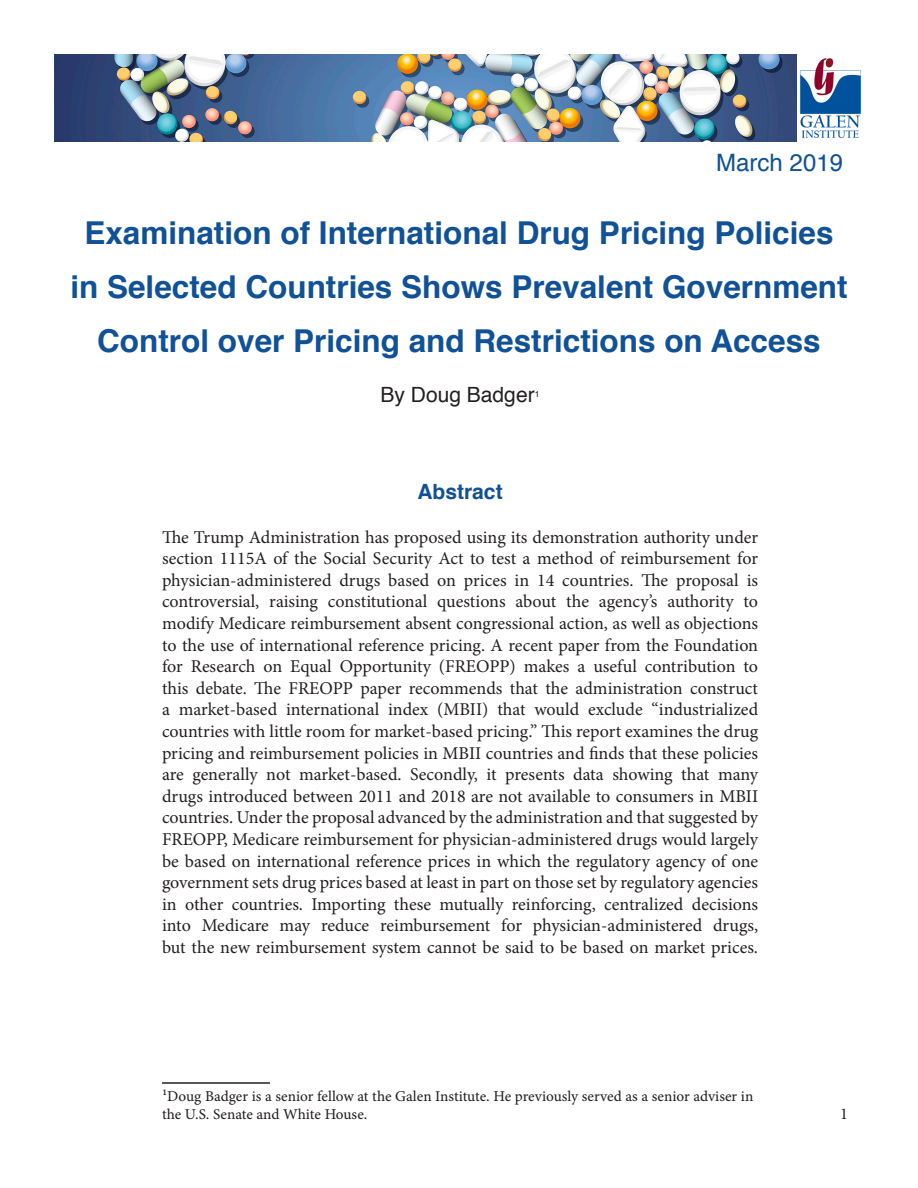
<style>
.page{position:relative;width:918px;height:1188px;background:#fff}
.page>*{position:absolute;margin:0;border:0;box-sizing:border-box;transform-origin:0 0}
.t1{font:700 31.5px/54px "Helvetica";color:#105198;text-align:center}
.Main_Heading_2{font:24px "Helvetica";color:#105198}
.t2{font:21px "Helvetica";color:#231f20}
.t3{font:700 21px "Helvetica";color:#105198}
.t4{font:18px/21.6px "Minion Pro";color:#231f20;text-align:justify}
.t5{font:16.5px "Minion Pro";color:#231f20}
.t6{font:15px/18px "Minion Pro Capt";letter-spacing:-.005em;color:#231f20}
.t7{font:8.7px "Helvetica";color:#231f20}
</style>
<div class="page">
<img style="left:54px;top:54px;width:743px;height:88px">
<hr style="left:162px;top:1082px;width:108px;height:2px;background:#231f20">
<img style="left:800px;top:58px;width:61px;height:80px">
<p class="Main_Heading_2" style="left:716px;top:144px;width:128px">March 2019</p>
<p class="t1" style="left:70px;top:206px;width:779px">Examination of International Drug Pricing Policies in Selected Countries Shows Prevalent Government<br>Control over Pricing and Restrictions on Access</p>
<p class="t2" style="left:381px;top:379px;width:156px">By Doug Badger</p>
<p class="t7" style="left:535px;top:387px;width:6px">1</p>
<p class="t3" style="left:417px;top:475px;width:87px">Abstract</p>
<p class="t4" style="left:162px;top:526px;width:598px">The Trump Administration has proposed using its demonstration authority under section 1115A of the Social Security Act to test a method of reimbursement for physician-administered drugs based on prices in 14 countries. The proposal is controversial, raising constitutional questions about the agency’s authority to modify Medicare reimbursement absent congressional action, as well as objections to the use of international reference pricing. A recent paper from the Foundation for Research on Equal Opportunity (FREOPP) makes a useful contribution to this debate. The FREOPP paper recommends that the administration construct a market-based international index (MBII) that would exclude “industrialized countries with little room for market-based pricing.” This report examines the drug pricing and reimbursement policies in MBII countries and finds that these policies are generally not market-based. Secondly, it presents data showing that many drugs introduced between 2011 and 2018 are not available to consumers in MBII countries. Under the proposal advanced by the administration and that suggested by FREOPP, Medicare reimbursement for physician-administered drugs would largely be based on international reference prices in which the regulatory agency of one government sets drug prices based at least in part on those set by regulatory agencies in other countries. Importing these mutually reinforcing, centralized decisions into Medicare may reduce reimbursement for physician-administered drugs, but the new reimbursement system cannot be said to be based on market prices.</p>
<p class="t6" style="left:162px;top:1087px;width:593px">1Doug Badger is a senior fellow at the Galen Institute. He previously served as a senior adviser in the U.S. Senate and White House.</p>
<p class="t5" style="left:840px;top:1102px;width:9px">1</p>
</div>
